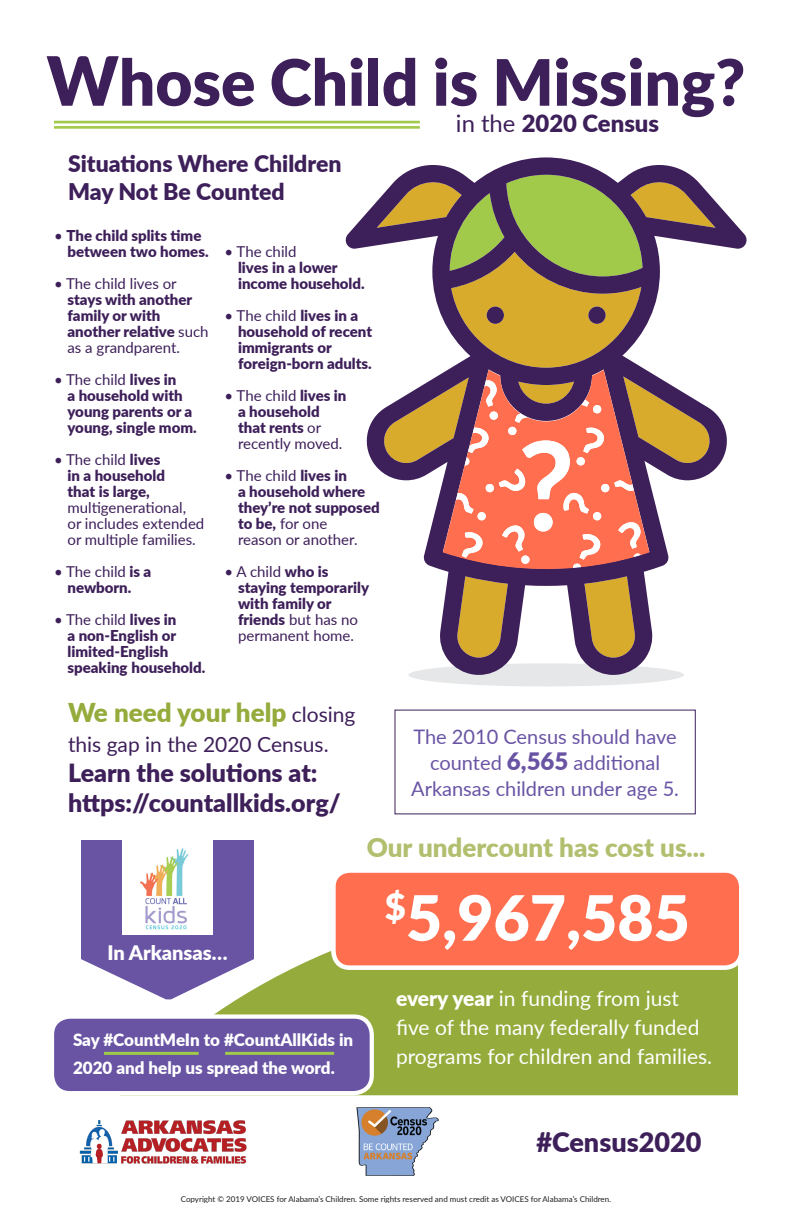
<style>
.page{position:relative;width:792px;height:1224px;background:#fff}
.page>*{position:absolute;margin:0;border:0;box-sizing:border-box;transform-origin:0 0}
.t1{font:900 64px "Lato";color:#3d1f59}
.t2{font:900 62.5px "Lato";color:#fff}
.t3{font:900 27px "Lato";color:#3d1f59}
.t4{font:900 26px "Lato";color:#b2bf6f}
.t5{font:900 26px "Lato";color:#95ab3b}
.t6{font:900 25px/30px "Lato";color:#3d1f59}
.t7{font:900 23.9px "Lato";color:#3d1f59}
.t8{font:900 23px/27.6px "Lato";color:#3d1f59}
.t9{font:21px/29px "Lato";color:#fff}
.t10{font:21px "Lato";color:#3d1f59}
.t11{font:20px/26px "Lato";color:#6954a4;text-align:center}
.t12{font:900 20px "Lato";color:#fff}
.t13{font:900 17px/28px "Lato";color:#fff}
.t14{font:900 15px/16px "Lato";color:#3d1f59}
.t15{font:15px/16px "Lato";color:#3d1f59}
.t16{font:8px "Lato";color:#231f20}
.s1{font-size:68px}
.s2{font-weight:400}
.s3{font-weight:400;font-size:21px;color:#3d1f59}
.s4{font-weight:900;font-size:24px}
.s5{font-weight:900}
</style>
<div class="page">
<div style="left:408px;top:663px;width:276px;height:23px;background:#e6e7e9;border-radius:50%"></div>
<svg style="left:345px;top:157px;width:402px;height:518px"></svg>
<div style="left:588px;top:307px;width:18px;height:17px;background:#3d1f59;border-radius:50%"></div>
<div style="left:487px;top:307px;width:17px;height:17px;background:#3d1f59;border-radius:50%"></div>
<svg style="left:443px;top:370px;width:206px;height:202px;background:#4a275b"></svg>
<svg style="left:383px;top:376px;width:327px;height:192px"></svg>
<div style="left:165px;top:951px;width:573px;height:144px;background:#95ab3b"></div>
<div style="left:52px;top:1017px;width:320px;height:76px;background:#6954a4;border-radius:18px"></div>
<div style="left:50px;top:1014px;width:324px;height:81px;border:4px solid #fff;border-radius:18px"></div>
<div style="left:333px;top:871px;width:408px;height:97px;background:#fe6e4f;border-radius:16px"></div>
<div style="left:331px;top:868px;width:413px;height:102px;border:5px solid #fff;border-radius:16px"></div>
<svg style="left:81px;top:840px;width:173px;height:159px"></svg>
<img style="left:122px;top:840px;width:90px;height:94px">
<hr style="left:104px;top:1052px;width:95px;height:3px;background:#a1ca4b">
<hr style="left:225px;top:1052px;width:109px;height:3px;background:#a1ca4b">
<hr style="left:54px;top:121px;width:366px;height:2px;background:#a1ca4b">
<hr style="left:54px;top:126px;width:366px;height:3px;background:#a1ca4b">
<img style="left:356px;top:1107px;width:83px;height:69px">
<img style="left:79px;top:1095px;width:195px;height:69px">
<h1 class="t1" style="left:46px;top:43px;width:700px"><span class="s1">W</span>hose Child is Missing?</h1>
<h3 class="t7" style="left:456px;top:108px;width:205px"><span class="s2">in the</span> 2020 Census</h3>
<h3 class="t8" style="left:68px;top:149px;width:275px">Situations Where Children<br>May Not Be Counted</h3>
<p class="t14" style="left:68px;top:227px;width:143px;text-indent:-14px"><span class="s2">•</span> The child splits time between two homes.</p>
<p class="t15" style="left:54px;top:275px;width:124px">• The child lives or</p>
<p class="t14" style="left:68px;top:291px;width:143px">stays with another family or with another relative <span class="s2">such as a grandparent.</span></p>
<p class="t14" style="left:68px;top:371px;width:131px;text-indent:-14px"><span class="s2">• The child</span> lives in<br>a household with young parents or a young, single mom.</p>
<p class="t14" style="left:68px;top:451px;width:99px;text-indent:-14px"><span class="s2">• The child</span> lives in a household that is large,</p>
<p class="t15" style="left:68px;top:499px;width:138px">multigenerational,<br>or includes extended or multiple families.</p>
<p class="t14" style="left:54px;top:563px;width:99px;text-align:center"><span class="s2">• The child</span> is a newborn.</p>
<p class="t14" style="left:68px;top:611px;width:139px;text-indent:-14px"><span class="s2">• The child</span> lives in<br>a non-English or limited-English speaking household.</p>
<p class="t15" style="left:225px;top:243px;width:74px">• The child</p>
<p class="t14" style="left:238px;top:259px;width:128px">lives in a lower income household.</p>
<p class="t14" style="left:238px;top:307px;width:136px;text-indent:-14px"><span class="s2">• The child</span> lives in a household of recent immigrants or foreign-born adults.</p>
<p class="t14" style="left:238px;top:387px;width:110px;text-indent:-14px"><span class="s2">• The child</span> lives in a household that rents <span class="s2">or recently moved.</span></p>
<p class="t14" style="left:238px;top:467px;width:143px;text-indent:-14px"><span class="s2">• The child</span> lives in<br>a household where they’re not supposed to be, <span class="s2">for one<br>reason or another.</span></p>
<p class="t14" style="left:238px;top:563px;width:133px;text-indent:-14px"><span class="s2">• A child</span> who is staying temporarily with family or friends <span class="s2">but has no permanent home.</span></p>
<h3 class="t5" style="left:68px;top:696px;width:289px">We need your help <span class="s3">closing</span></h3>
<h3 class="t10" style="left:68px;top:731px;width:262px">this gap in the 2020 Census.</h3>
<h3 class="t6" style="left:68px;top:757px;width:274px">Learn the solutions at: https://countallkids.org/</h3>
<h3 class="t11" style="left:411px;top:723px;width:269px">The 2010 Census should have counted <span class="s4">6,565</span> additional<br>Arkansas children under age 5.</h3>
<h3 class="t12" style="left:107px;top:940px;width:122px">In Arkansas…</h3>
<p class="t13" style="left:73px;top:1026px;width:282px">Say #CountMeIn to #CountAllKids in<br>2020 and help us spread the word.</p>
<h3 class="t4" style="left:367px;top:831px;width:340px">Our undercount has cost us...</h3>
<h2 class="t2" style="left:385px;top:879px;width:307px"><sup>$</sup>5,967,585</h2>
<h3 class="t9" style="left:396px;top:983px;width:318px"><span class="s5">every year</span> in funding from just five of the many federally funded programs for children and families.</h3>
<h3 class="t3" style="left:536px;top:1125px;width:167px">#Census2020</h3>
<p class="t16" style="left:181px;top:1194px;width:432px">Copyright © 2019 VOICES for Alabama’s Children. Some rights reserved and must credit as VOICES for Alabama’s Children.</p>
</div>
